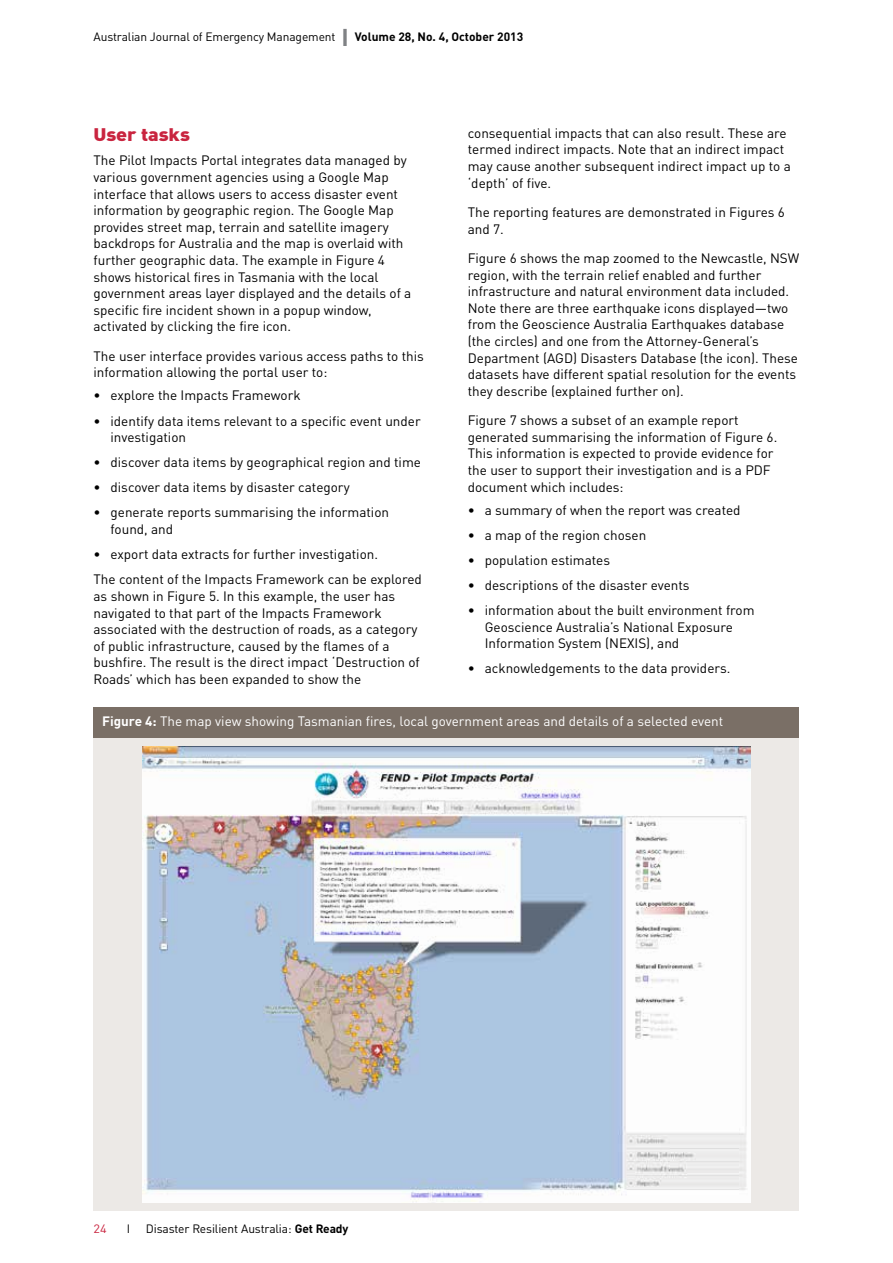
<style>
.page{position:relative;width:893px;height:1263px;background:#fff}
.page>*{position:absolute;margin:0;border:0;box-sizing:border-box;transform-origin:0 0}
.heading_2{font:900 18px "DINOT";color:#c9243f;scale:1.1 1}
.NormalBeforeBullet{font:13.5px/16.6px "DINOT";color:#000}
.t1{font:13.5px "DINOT";color:#fff}
.t2{font:12px "DINOT";letter-spacing:-.01em;color:#000}
.t3{font:12px "DINOT";color:#c9243f;scale:1.05 1}
.s1{font-weight:700;font-size:24px;color:#808285}
.s2{font-weight:700}
</style>
<div class="page">
<div style="left:94px;top:707px;width:705px;height:504px;background:#7a6f66"></div>
<div style="left:94px;top:738px;width:705px;height:473px;background:#ece9e6"></div>
<img style="left:142px;top:746px;width:608px;height:456px">
<p class="t2" style="left:94px;top:29px;width:431px">Australian Journal of Emergency Management <span class="s1">I</span> <span class="s2">Volume 28, No. 4, October 2013</span></p>
<p class="NormalBeforeBullet" style="left:468px;top:124px;width:325px">consequential impacts that can also result. These are termed indirect impacts. Note that an indirect impact may cause another subsequent indirect impact up to a ‘depth’ of five.</p>
<p class="NormalBeforeBullet" style="left:468px;top:204px;width:319px">The reporting features are demonstrated in Figures 6 and 7.</p>
<p class="NormalBeforeBullet" style="left:468px;top:250px;width:333px">Figure 6 shows the map zoomed to the Newcastle, NSW region, with the terrain relief enabled and further infrastructure and natural environment data included.<br>Note there are three earthquake icons displayed—two from the Geoscience Australia Earthquakes database (the circles) and one from the Attorney-General’s Department (AGD) Disasters Database (the icon). These datasets have different spatial resolution for the events they describe (explained further on).</p>
<p class="NormalBeforeBullet" style="left:468px;top:412px;width:311px">Figure 7 shows a subset of an example report generated summarising the information of Figure 6.<br>This information is expected to provide evidence for the user to support their investigation and is a PDF document which includes:</p>
<p class="NormalBeforeBullet" style="left:468px;top:501px;width:274px">• a summary of when the report was created</p>
<p class="NormalBeforeBullet" style="left:468px;top:526px;width:180px">• a map of the region chosen</p>
<p class="NormalBeforeBullet" style="left:468px;top:551px;width:144px">• population estimates</p>
<p class="NormalBeforeBullet" style="left:468px;top:577px;width:223px">• descriptions of the disaster events</p>
<p class="NormalBeforeBullet" style="left:485px;top:602px;width:271px;text-indent:-17px">• information about the built environment from<br>Geoscience Australia’s National Exposure<br>Information System (NEXIS), and</p>
<p class="NormalBeforeBullet" style="left:468px;top:660px;width:264px">• acknowledgements to the data providers.</p>
<p class="t1" style="left:102px;top:713px;width:623px"><span class="s2">Figure 4:</span> The map view showing Tasmanian fires, local government areas and details of a selected event</p>
<h2 class="heading_2" style="left:94px;top:123px;width:89px">User tasks</h2>
<p class="NormalBeforeBullet" style="left:94px;top:152px;width:319px">The Pilot Impacts Portal integrates data managed by various government agencies using a Google Map interface that allows users to access disaster event information by geographic region. The Google Map provides street map, terrain and satellite imagery backdrops for Australia and the map is overlaid with further geographic data. The example in Figure 4 shows historical fires in Tasmania with the local government areas layer displayed and the details of a specific fire incident shown in a popup window, activated by clicking the fire icon.</p>
<p class="NormalBeforeBullet" style="left:94px;top:347px;width:332px">The user interface provides various access paths to this information allowing the portal user to:</p>
<p class="NormalBeforeBullet" style="left:94px;top:387px;width:209px">• explore the Impacts Framework</p>
<p class="NormalBeforeBullet" style="left:111px;top:412px;width:312px;text-indent:-17px">• identify data items relevant to a specific event under investigation</p>
<p class="NormalBeforeBullet" style="left:94px;top:454px;width:329px">• discover data items by geographical region and time</p>
<p class="NormalBeforeBullet" style="left:94px;top:479px;width:258px">• discover data items by disaster category</p>
<p class="NormalBeforeBullet" style="left:111px;top:504px;width:280px;text-indent:-17px">• generate reports summarising the information found, and</p>
<p class="NormalBeforeBullet" style="left:94px;top:546px;width:286px">• export data extracts for further investigation.</p>
<p class="NormalBeforeBullet" style="left:94px;top:571px;width:330px">The content of the Impacts Framework can be explored as shown in Figure 5. In this example, the user has navigated to that part of the Impacts Framework associated with the destruction of roads, as a category of public infrastructure, caused by the flames of a bushfire. The result is the direct impact ‘Destruction of Roads’ which has been expanded to show the</p>
<p class="t3" style="left:94px;top:1221px;width:14px">24</p>
<p class="t2" style="left:127px;top:1221px;width:5px">I</p>
<p class="t2" style="left:146px;top:1221px;width:204px">Disaster Resilient Australia: <span class="s2">Get Ready</span></p>
</div>
